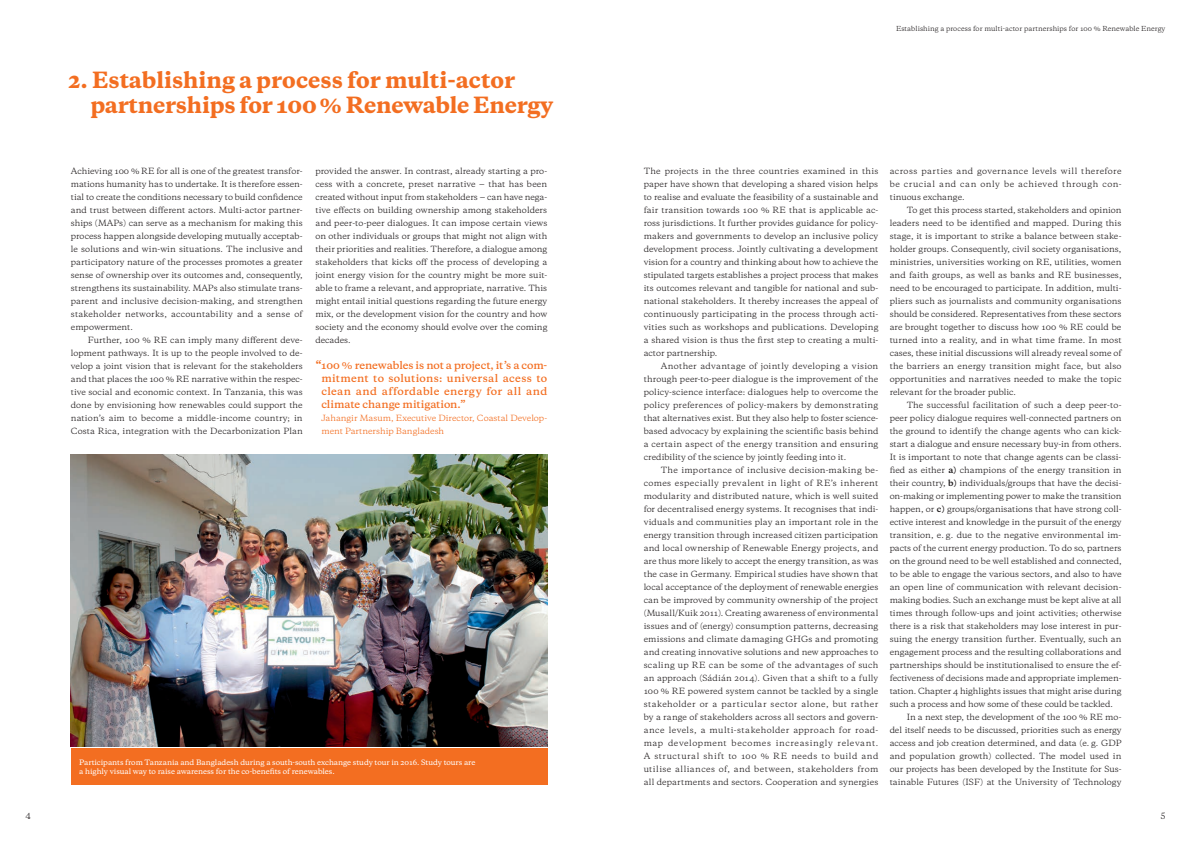
<style>
.page{position:relative;width:1191px;height:842px;background:#fff}
.page>*{position:absolute;margin:0;border:0;box-sizing:border-box;transform-origin:0 0}
.t1{font:800 21px/25px "Galaxie Copernicus";letter-spacing:-.01em;color:#f36e21}
.t2{font:600 10px/13px "Galaxie Copernicus";letter-spacing:.015em;color:#f36e21;text-align:justify}
.t3{font:8px/13px "Galaxie Copernicus";letter-spacing:.005em;color:#231f20;text-align:justify}
.t4{font:8px/13px "Galaxie Copernicus";color:#f36e21}
.t5{font:500 7px/9px "Galaxie Copernicus";letter-spacing:-.005em;color:#fff}
.t6{font:6.5px "Galaxie Copernicus";letter-spacing:.01em;color:#231f20}
.s1{font-weight:700;font-size:10.5px}
.s2{font-weight:700}
</style>
<div class="page">
<img style="left:71px;top:454px;width:476px;height:292px">
<div style="left:71px;top:748px;width:476px;height:37px;background:#f36e21"></div>
<h1 class="t1" style="left:90px;top:67px;width:464px;text-indent:-22px">2. Establishing a process for multi-actor partnerships for 100 % Renewable Energy</h1>
<p class="t3" style="left:71px;top:164px;width:233px">Achieving 100 % RE for all is one of the greatest transfor&shy;mations humanity has to undertake. It is therefore essen&shy;tial to create the conditions necessary to build confidence and trust between different actors. Multi-actor partner&shy;ships (MAPs) can serve as a mechanism for making this process happen alongside developing mutually acceptab&shy;le solutions and win-win situations. The inclusive and participatory nature of the processes promotes a greater sense of ownership over its outcomes and, consequently, strengthens its sustainability. MAPs also stimulate trans&shy;parent and inclusive decision-making, and strengthen stakeholder networks, accountability and a sense of empowerment.</p>
<p class="t3" style="left:71px;top:333px;width:233px;text-indent:17px">Further, 100 % RE can imply many different deve&shy;lopment pathways. It is up to the people involved to de&shy;velop a joint vision that is relevant for the stakeholders and that places the 100 % RE narrative within the respec&shy;tive social and economic context. In Tanzania, this was done by envisioning how renewables could support the nation’s aim to become a middle-income country; in Costa Rica, integration with the Decarbonization Plan</p>
<p class="t3" style="left:315px;top:164px;width:233px">provided the answer. In contrast, already starting a pro&shy;cess with a concrete, preset narrative ‒ that has been created without input from stakeholders ‒ can have nega&shy;tive effects on building ownership among stakeholders and peer-to-peer dialogues. It can impose certain views on other individuals or groups that might not align with their priorities and realities. Therefore, a dialogue among stakeholders that kicks off the process of developing a joint energy vision for the country might be more suit&shy;able to frame a relevant, and appropriate, narrative. This might entail initial questions regarding the future energy mix, or the development vision for the country and how society and the economy should evolve over the coming decades.</p>
<p class="t2" style="left:321px;top:359px;width:227px;text-indent:-6px"><span class="s1">“</span>100 % renewables is not a project, it’s a com&shy;mitment to solutions: universal acess to clean and affordable energy for all and climate change mitigation.”</p>
<p class="t4" style="left:321px;top:411px;width:227px">Jahangir Masum, Executive Director, Coastal Develop&shy;ment Partnership Bangladesh</p>
<p class="t5" style="left:79px;top:757px;width:398px">Participants from Tanzania and Bangladesh during a south-south exchange study tour in 2016. Study tours are a highly visual way to raise awareness for the co-benefits of renewables.</p>
<p class="t6" style="left:896px;top:24px;width:271px">Establishing a process for multi-actor partnerships for 100 % Renewable Energy</p>
<p class="t3" style="left:643px;top:164px;width:236px">The projects in the three countries examined in this paper have shown that developing a shared vision helps to realise and evaluate the feasibility of a sustainable and fair transition towards 100 % RE that is applicable ac&shy;ross jurisdictions. It further provides guidance for policy&shy;makers and governments to develop an inclusive policy development process. Jointly cultivating a development vision for a country and thinking about how to achieve the stipulated targets establishes a project process that makes its outcomes relevant and tangible for national and sub&shy;national stakeholders. It thereby increases the appeal of continuously participating in the process through acti&shy;vities such as workshops and publications. Developing a shared vision is thus the first step to creating a multi&shy;actor partnership.</p>
<p class="t3" style="left:643px;top:359px;width:236px;text-indent:17px">Another advantage of jointly developing a vision through peer-to-peer dialogue is the improvement of the policy-science interface: dialogues help to overcome the policy preferences of policy-makers by demonstrating that alternatives exist. But they also help to foster science&shy;based advocacy by explaining the scientific basis behind a certain aspect of the energy transition and ensuring credibility of the science by jointly feeding into it.</p>
<p class="t3" style="left:643px;top:463px;width:236px;text-indent:17px">The importance of inclusive decision-making be&shy;comes especially prevalent in light of RE’s inherent modularity and distributed nature, which is well suited for decentralised energy systems. It recognises that indi&shy;viduals and communities play an important role in the energy transition through increased citizen participation and local ownership of Renewable Energy projects, and are thus more likely to accept the energy transition, as was the case in Germany. Empirical studies have shown that local acceptance of the deployment of renewable energies can be improved by community ownership of the project (Musall/Kuik 2011). Creating awareness of environmental issues and of (energy) consumption patterns, decreasing emissions and climate damaging GHGs and promoting and creating innovative solutions and new approaches to scaling up RE can be some of the advantages of such an approach (Sádián 2014). Given that a shift to a fully 100 % RE powered system cannot be tackled by a single stakeholder or a particular sector alone, but rather by a range of stakeholders across all sectors and govern&shy;ance levels, a multi-stakeholder approach for road&shy;map development becomes increasingly relevant.<br>A structural shift to 100 % RE needs to build and utilise alliances of, and between, stakeholders from all departments and sectors. Cooperation and synergies</p>
<p class="t3" style="left:889px;top:164px;width:233px">across parties and governance levels will therefore be crucial and can only be achieved through con&shy;tinuous exchange.</p>
<p class="t3" style="left:889px;top:203px;width:233px;text-indent:17px">To get this process started, stakeholders and opinion leaders need to be identified and mapped. During this stage, it is important to strike a balance between stake&shy;holder groups. Consequently, civil society organisations, ministries, universities working on RE, utilities, women and faith groups, as well as banks and RE businesses, need to be encouraged to participate. In addition, multi&shy;pliers such as journalists and community organisations should be considered. Representatives from these sectors are brought together to discuss how 100 % RE could be turned into a reality, and in what time frame. In most cases, these initial discussions will already reveal some of the barriers an energy transition might face, but also opportunities and narratives needed to make the topic relevant for the broader public.</p>
<p class="t3" style="left:889px;top:398px;width:233px;text-indent:17px">The successful facilitation of such a deep peer-to&shy;peer policy dialogue requires well-connected partners on the ground to identify the change agents who can kick&shy;start a dialogue and ensure necessary buy-in from others.<br>It is important to note that change agents can be classi&shy;fied as either <span class="s2">a)</span> champions of the energy transition in their country, <span class="s2">b)</span> individuals/groups that have the decisi&shy;on-making or implementing power to make the transition happen, or <span class="s2">c)</span> groups/organisations that have strong coll&shy;ective interest and knowledge in the pursuit of the energy transition, e. g. due to the negative environmental im&shy;pacts of the current energy production. To do so, partners on the ground need to be well established and connected, to be able to engage the various sectors, and also to have an open line of communication with relevant decision&shy;making bodies. Such an exchange must be kept alive at all times through follow-ups and joint activities; otherwise there is a risk that stakeholders may lose interest in pur&shy;suing the energy transition further. Eventually, such an engagement process and the resulting collaborations and partnerships should be institutionalised to ensure the ef&shy;fectiveness of decisions made and appropriate implemen&shy;tation. Chapter 4 highlights issues that might arise during such a process and how some of these could be tackled.</p>
<p class="t3" style="left:889px;top:710px;width:233px;text-indent:17px">In a next step, the development of the 100 % RE mo&shy;del itself needs to be discussed, priorities such as energy access and job creation determined, and data (e. g. GDP and population growth) collected. The model used in our projects has been developed by the Institute for Sus&shy;tainable Futures (ISF) at the University of Technology</p>
<p class="t3" style="left:26px;top:809px;width:7px">4</p>
<p class="t3" style="left:1160px;top:809px;width:6px">5</p>
</div>
